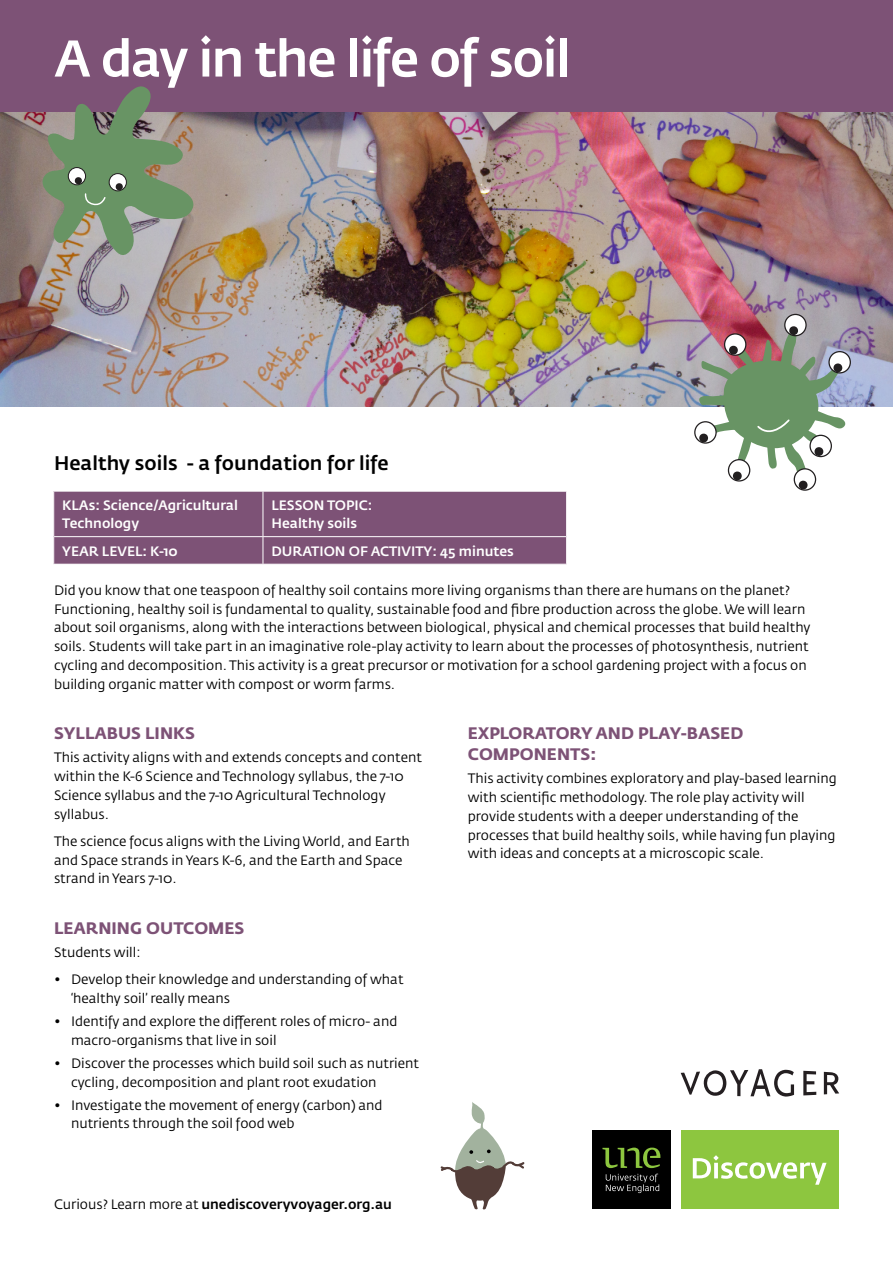
<style>
.page{position:relative;width:893px;height:1263px;background:#fff}
.page>*{position:absolute;margin:0;border:0;box-sizing:border-box;transform-origin:0 0}
.t1{font:500 51px "Fedra Sans Std";letter-spacing:-.03em;color:#fff}
.t2{font:500 19.5px "Fedra Sans Std";color:#000}
.t3{font:700 16.5px/21px "Fedra Sans Std";color:#7d5276}
.t4{font:13.5px/18.8px "Fedra Sans Std";color:#000}
.t5{font:500 13.5px/18px "Fedra Sans Std";color:#fff}
.t6{font:500 13.5px "Fedra Sans Std";color:#000}
.s1{font-weight:400}
</style>
<div class="page">
<div style="left:681px;top:1130px;width:158px;height:79px;background:#8dc63f"></div>
<div style="left:592px;top:1130px;width:79px;height:79px;background:#000"></div>
<svg style="left:602px;top:1147px;width:58px;height:46px"></svg>
<svg style="left:693px;top:1155px;width:133px;height:30px"></svg>
<svg style="left:681px;top:1069px;width:113px;height:28px"></svg>
<svg style="left:803px;top:1071px;width:13px;height:24px"></svg>
<svg style="left:824px;top:1072px;width:15px;height:22px"></svg>
<img style="left:0;top:111px;width:893px;height:295px">
<div style="left:0;top:0;width:893px;height:111px;background:#7d5276"></div>
<div style="left:53px;top:491px;width:514px;height:73px;background:#7d5276"></div>
<hr style="left:53px;top:491px;width:210px;height:1px;background:#fff">
<hr style="left:53px;top:491px;width:1px;height:46px;background:#fff">
<hr style="left:263px;top:491px;width:304px;height:1px;background:#fff">
<hr style="left:566px;top:491px;width:1px;height:46px;background:#fff">
<svg style="left:53px;top:537px;width:1px;height:27px"></svg>
<svg style="left:566px;top:537px;width:1px;height:27px"></svg>
<hr style="left:263px;top:491px;width:1px;height:45px;background:#fff">
<hr style="left:54px;top:536px;width:209px;height:1px;background:#fff">
<hr style="left:263px;top:536px;width:303px;height:1px;background:#fff">
<svg style="left:263px;top:537px;width:1px;height:27px"></svg>
<svg style="left:440px;top:1102px;width:85px;height:108px"></svg>
<svg style="left:40px;top:86px;width:162px;height:174px;background:#868d7a"></svg>
<div style="left:784px;top:314px;width:23px;height:22px;border:1px solid #221f20;border-radius:50%"></div>
<div style="left:794px;top:468px;width:22px;height:23px;border:1px solid #221f20;border-radius:50%"></div>
<div style="left:694px;top:421px;width:23px;height:23px;border:1px solid #221f20;border-radius:50%"></div>
<svg style="left:697px;top:315px;width:154px;height:175px"></svg>
<h1 class="t1" style="left:54px;top:27px;width:518px">A day in the life of soil</h1>
<h2 class="t2" style="left:54px;top:451px;width:336px">Healthy soils - a foundation for life</h2>
<p class="t5" style="left:62px;top:496px;width:177px">KLAs: Science/Agricultural<br>Technology</p>
<p class="t5" style="left:271px;top:496px;width:103px">LESSON TOPIC:<br>Healthy soils</p>
<p class="t5" style="left:62px;top:542px;width:117px">YEAR LEVEL: K-10</p>
<p class="t5" style="left:271px;top:542px;width:244px">DURATION OF ACTIVITY: 45 minutes</p>
<p class="t4" style="left:54px;top:581px;width:758px">Did you know that one teaspoon of healthy soil contains more living organisms than there are humans on the planet?<br>Functioning, healthy soil is fundamental to quality, sustainable food and fibre production across the globe. We will learn about soil organisms, along with the interactions between biological, physical and chemical processes that build healthy soils. Students will take part in an imaginative role-play activity to learn about the processes of photosynthesis, nutrient cycling and decomposition. This activity is a great precursor or motivation for a school gardening project with a focus on building organic matter with compost or worm farms.</p>
<p class="t3" style="left:54px;top:723px;width:143px">SYLLABUS LINKS</p>
<p class="t4" style="left:54px;top:748px;width:369px">This activity aligns with and extends concepts and content within the K-6 Science and Technology syllabus, the 7-10<br>Science syllabus and the 7-10 Agricultural Technology syllabus.</p>
<p class="t4" style="left:54px;top:832px;width:357px">The science focus aligns with the Living World, and Earth and Space strands in Years K-6, and the Earth and Space strand in Years 7-10.</p>
<p class="t3" style="left:54px;top:918px;width:192px">LEARNING OUTCOMES</p>
<p class="t4" style="left:54px;top:943px;width:88px">Students will:</p>
<p class="t4" style="left:71px;top:970px;width:334px;text-indent:-17px">• Develop their knowledge and understanding of what ‘healthy soil’ really means</p>
<p class="t4" style="left:71px;top:1012px;width:328px;text-indent:-17px">• Identify and explore the different roles of micro- and macro-organisms that live in soil</p>
<p class="t4" style="left:71px;top:1054px;width:350px;text-indent:-17px">• Discover the processes which build soil such as nutrient cycling, decomposition and plant root exudation</p>
<p class="t4" style="left:71px;top:1095px;width:313px;text-indent:-17px">• Investigate the movement of energy (carbon) and nutrients through the soil food web</p>
<p class="t3" style="left:468px;top:723px;width:277px">EXPLORATORY AND PLAY-BASED<br>COMPONENTS:</p>
<p class="t4" style="left:468px;top:769px;width:371px">This activity combines exploratory and play-based learning with scientific methodology. The role play activity will provide students with a deeper understanding of the processes that build healthy soils, while having fun playing with ideas and concepts at a microscopic scale.</p>
<p class="t6" style="left:54px;top:1196px;width:339px"><span class="s1">Curious? Learn more at</span> unediscoveryvoyager.org.au</p>
</div>
